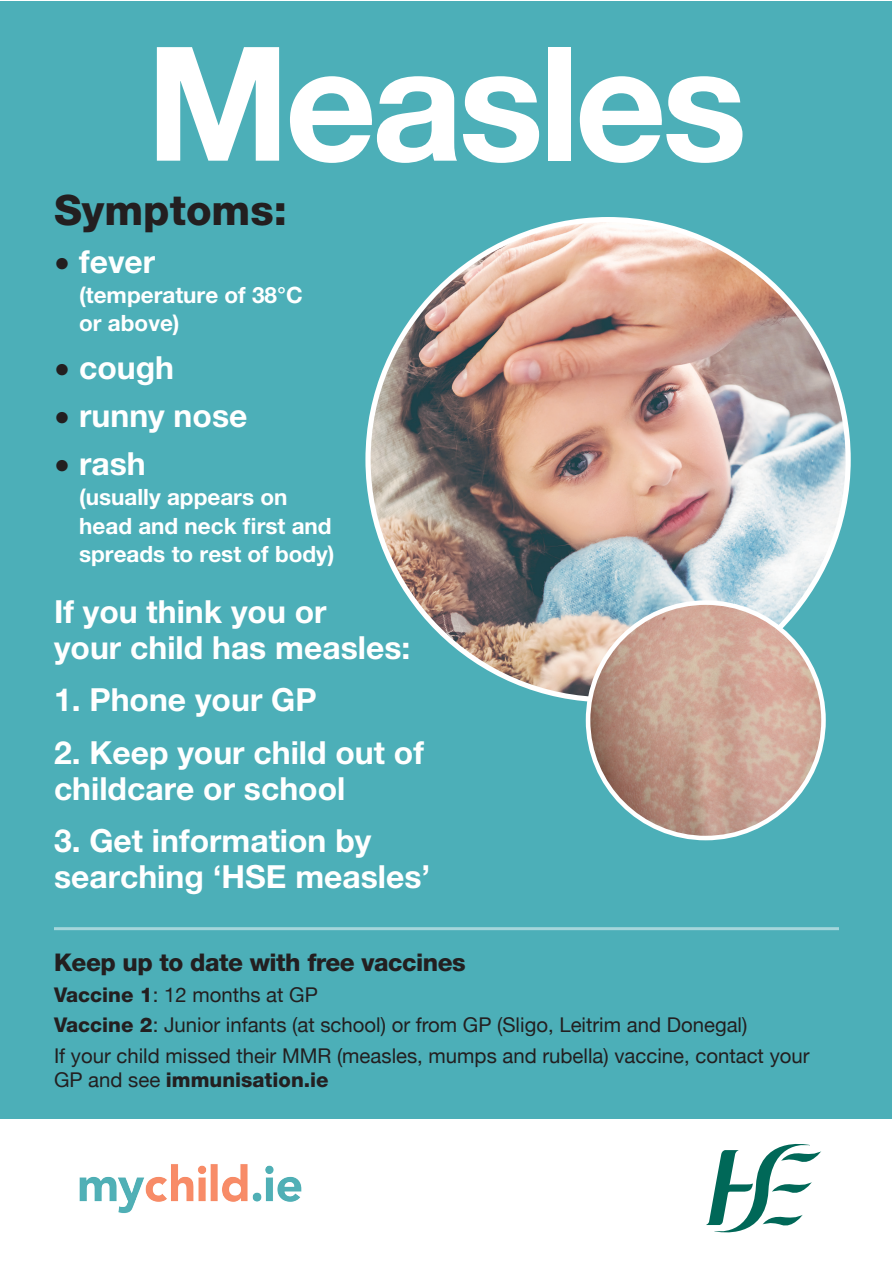
<style>
.page{position:relative;width:893px;height:1263px;background:#fff}
.page>*{position:absolute;margin:0;border:0;box-sizing:border-box;transform-origin:0 0}
.t1{font:700 159px "Helvetica Neue CE";letter-spacing:-.03em;color:#fff}
.t2{font:800 42px "Helvetica Neue CE";color:#231f20}
.t3{font:700 31.8px/36px "Helvetica Neue CE";color:#fff}
.t4{font:800 24.45px "Helvetica Neue CE";letter-spacing:-.02em;color:#231f20}
.t5{font:700 22.5px/28.5px "Helvetica Neue CE";color:#fff}
.t6{font:20.4px/30.5px "Helvetica Neue";color:#231f20}
.t7{font:800 20.4px "Helvetica Neue CE";color:#231f20}
.s1{color:#231f20}
.s2{font-family:"Helvetica Neue CE";font-weight:800}
.s3{font-family:"Helvetica Neue";font-weight:400}
</style>
<div class="page">
<div style="left:1px;top:1px;width:891px;height:1117px;background:#4cafb8"></div>
<svg style="left:706px;top:1144px;width:115px;height:88px"></svg>
<img style="left:79px;top:1164px;width:223px;height:50px">
<img style="left:368px;top:220px;width:480px;height:480px;border-radius:240px">
<img style="left:588px;top:603px;width:235px;height:235px;border-radius:118px">
<div style="left:586px;top:600px;width:240px;height:240px;border:5px solid #fff;border-radius:50%"></div>
<hr style="left:54px;top:927px;width:785px;height:3px;background:#fff">
<h1 class="t1" style="left:146px;top:6px;width:603px">Measles</h1>
<h2 class="t2" style="left:54px;top:184px;width:235px">Symptoms:</h2>
<h3 class="t3" style="left:54px;top:244px;width:103px"><span class="s1">•</span> fever</h3>
<p class="t5" style="left:79px;top:281px;width:225px">(temperature of 38°C or above)</p>
<h3 class="t3" style="left:54px;top:350px;width:122px"><span class="s1">•</span> cough</h3>
<h3 class="t3" style="left:54px;top:398px;width:195px"><span class="s1">•</span> runny nose</h3>
<h3 class="t3" style="left:54px;top:446px;width:93px"><span class="s1">•</span> rash</h3>
<p class="t5" style="left:79px;top:483px;width:257px">(usually appears on head and neck first and spreads to rest of body)</p>
<h3 class="t3" style="left:54px;top:594px;width:358px">If you think you or<br>your child has measles:</h3>
<h3 class="t3" style="left:54px;top:682px;width:264px">1. Phone your GP</h3>
<h3 class="t3" style="left:54px;top:735px;width:371px">2. Keep your child out of childcare or school</h3>
<h3 class="t3" style="left:54px;top:823px;width:378px">3. Get information by searching ‘HSE measles’</h3>
<p class="t4" style="left:54px;top:947px;width:413px">Keep up to date with free vaccines</p>
<p class="t6" style="left:54px;top:980px;width:757px"><span class="s2">Vaccine 1</span>: 12 months at GP<br><span class="s2">Vaccine 2</span>: Junior infants (at school) or from GP (Sligo, Leitrim and Donegal)<br>If your child missed their MMR (measles, mumps and rubella) vaccine, contact your</p>
<p class="t7" style="left:54px;top:1067px;width:276px"><span class="s3">GP and see</span> immunisation.ie</p>
</div>
